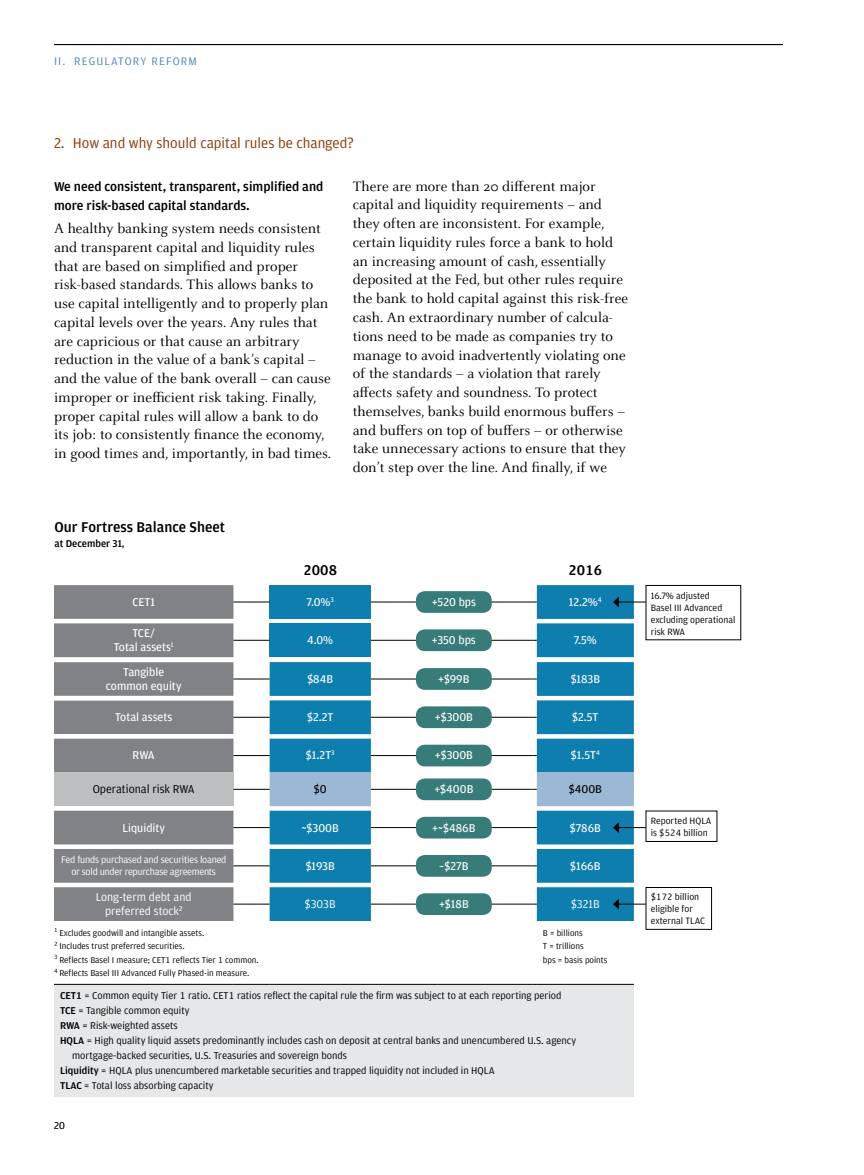
<style>
.page{position:relative;width:864px;height:1175px;background:#fff}
.page>*{position:absolute;margin:0;border:0;box-sizing:border-box;transform-origin:0 0}
.t1{font:15px/18.8px "Celeste OT";color:#000}
.t2{font:15px "Amplitude";color:#8d3803}
.t3{font:500 15px "Amplitude";color:#000}
.t4{font:500 15px "Amplitude TF";color:#000}
.t5{font:500 13.5px/19.5px "Amplitude";color:#000}
.t6{font:12px/14.4px "Amplitude";color:#fff;text-align:center}
.t7{font:12px/14.4px "Amplitude";color:#fff;text-align:center}
.t8{font:12px "Amplitude";color:#000}
.t9{font:12px "Amplitude";color:#000}
.t10{font:11.7px "Amplitude";letter-spacing:.1em;color:#4f8abe}
.t11{font:10.5px "Amplitude TF";color:#000}
.t12{font:500 10.5px "Amplitude";color:#000}
.t13{font:300 10.5px "Amplitude";color:#000}
.t14{font:10.2px/12px "Amplitude";letter-spacing:-.025em;color:#fff;text-align:center}
.t15{font:9.75px/12px "Amplitude TF";color:#000}
.t16{font:9.75px/12px "Amplitude";color:#000}
.t17{font:9px "Amplitude TF";color:#000}
.s1{font-size:10.05px}
.s2{font-weight:500}
</style>
<div class="page">
<hr style="left:54px;top:44px;width:729px;height:1px;background:#000">
<div style="left:54px;top:585px;width:179px;height:34px;background:#808285"></div>
<svg style="left:270px;top:585px;width:364px;height:34px;fill:#0d7eae"></svg>
<svg style="left:54px;top:623px;width:179px;height:298px;background:#8d8f92"></svg>
<svg style="left:270px;top:623px;width:364px;height:298px;fill:#0d7eae"></svg>
<div style="left:54px;top:772px;width:179px;height:34px;background:#bcbec0"></div>
<div style="left:54px;top:984px;width:580px;height:112px;background:#e6e7e8"></div>
<hr style="left:54px;top:984px;width:179px;height:1px;background:#000">
<hr style="left:233px;top:984px;width:37px;height:1px;background:#000">
<hr style="left:270px;top:984px;width:101px;height:1px;background:#000">
<hr style="left:371px;top:984px;width:66px;height:1px;background:#000">
<hr style="left:437px;top:984px;width:95px;height:1px;background:#000">
<hr style="left:537px;top:984px;width:97px;height:1px;background:#000">
<hr style="left:233px;top:601px;width:37px;height:1px;background:#000">
<hr style="left:233px;top:640px;width:37px;height:1px;background:#000">
<hr style="left:233px;top:678px;width:37px;height:1px;background:#000">
<hr style="left:233px;top:717px;width:37px;height:1px;background:#000">
<hr style="left:233px;top:755px;width:37px;height:1px;background:#000">
<hr style="left:233px;top:789px;width:37px;height:1px;background:#000">
<hr style="left:233px;top:827px;width:37px;height:1px;background:#000">
<hr style="left:233px;top:903px;width:37px;height:1px;background:#000">
<hr style="left:371px;top:601px;width:66px;height:1px;background:#000">
<hr style="left:371px;top:640px;width:66px;height:1px;background:#000">
<hr style="left:371px;top:678px;width:66px;height:1px;background:#000">
<hr style="left:371px;top:717px;width:66px;height:1px;background:#000">
<hr style="left:371px;top:755px;width:66px;height:1px;background:#000">
<hr style="left:371px;top:903px;width:66px;height:1px;background:#000">
<hr style="left:437px;top:601px;width:95px;height:1px;background:#000">
<hr style="left:437px;top:640px;width:95px;height:1px;background:#000">
<hr style="left:437px;top:678px;width:95px;height:1px;background:#000">
<hr style="left:437px;top:717px;width:95px;height:1px;background:#000">
<hr style="left:437px;top:755px;width:95px;height:1px;background:#000">
<hr style="left:437px;top:903px;width:95px;height:1px;background:#000">
<hr style="left:233px;top:865px;width:37px;height:1px;background:#000">
<hr style="left:371px;top:865px;width:66px;height:1px;background:#000">
<hr style="left:437px;top:865px;width:95px;height:1px;background:#000">
<svg style="left:270px;top:772px;width:364px;height:34px"></svg>
<hr style="left:371px;top:827px;width:66px;height:1px;background:#000">
<hr style="left:437px;top:827px;width:95px;height:1px;background:#000">
<div style="left:646px;top:585px;width:95px;height:55px;border:1px solid #000"></div>
<div style="left:646px;top:887px;width:66px;height:42px;border:1px solid #000"></div>
<svg style="left:613px;top:596px;width:33px;height:11px"></svg>
<svg style="left:613px;top:898px;width:33px;height:11px"></svg>
<svg style="left:613px;top:822px;width:33px;height:11px"></svg>
<div style="left:416px;top:706px;width:76px;height:22px;background:#387c79;border-radius:9px"></div>
<div style="left:416px;top:629px;width:76px;height:22px;background:#387c79;border-radius:9px"></div>
<div style="left:416px;top:668px;width:76px;height:22px;background:#387c79;border-radius:9px"></div>
<div style="left:416px;top:744px;width:76px;height:22px;background:#387c79;border-radius:9px"></div>
<div style="left:416px;top:591px;width:76px;height:22px;background:#387c79;border-radius:9px"></div>
<div style="left:416px;top:855px;width:76px;height:21px;background:#387c79;border-radius:9px"></div>
<div style="left:416px;top:816px;width:76px;height:22px;background:#387c79;border-radius:9px"></div>
<div style="left:416px;top:778px;width:76px;height:22px;background:#387c79;border-radius:9px"></div>
<div style="left:416px;top:893px;width:76px;height:22px;background:#387c79;border-radius:9px"></div>
<p class="t10" style="left:54px;top:54px;width:144px">II. Regulatory Reform</p>
<p class="t2" style="left:54px;top:133px;width:301px">2. How and why should capital rules be changed?</p>
<p class="t5" style="left:54px;top:176px;width:271px">We need consistent, transparent, simplified and more risk-based capital standards.</p>
<p class="t1" style="left:54px;top:219px;width:279px">A healthy banking system needs consistent and transparent capital and liquidity rules that are based on simplified and proper risk-based standards. This allows banks to use capital intelligently and to properly plan capital levels over the years. Any rules that are capricious or that cause an arbitrary reduction in the value of a bank’s capital – and the value of the bank overall – can cause improper or inefficient risk taking. Finally, proper capital rules will allow a bank to do its job: to consistently finance the economy, in good times and, importantly, in bad times.</p>
<p class="t1" style="left:353px;top:177px;width:277px">There are more than 20 different major capital and liquidity requirements – and they often are inconsistent. For example, certain liquidity rules force a bank to hold an increasing amount of cash, essentially deposited at the Fed, but other rules require the bank to hold capital against this risk-free cash. An extraordinary number of calcula&shy;tions need to be made as companies try to manage to avoid inadvertently violating one of the standards – a violation that rarely affects safety and soundness. To protect themselves, banks build enormous buffers – and buffers on top of buffers – or otherwise take unnecessary actions to ensure that they don’t step over the line. And finally, if we</p>
<p class="t3" style="left:55px;top:517px;width:172px">Our Fortress Balance Sheet</p>
<p class="t12" style="left:55px;top:536px;width:72px">at December 31<span class="s1">,</span></p>
<p class="t4" style="left:303px;top:560px;width:35px">2008</p>
<p class="t4" style="left:569px;top:560px;width:35px">2016</p>
<p class="t6" style="left:432px;top:594px;width:46px">+520 bps</p>
<p class="t6" style="left:132px;top:594px;width:24px">CET1</p>
<p class="t6" style="left:307px;top:594px;width:29px">7.0%<sup>3</sup></p>
<p class="t6" style="left:569px;top:594px;width:34px">12.2%<sup>4</sup></p>
<p class="t6" style="left:114px;top:625px;width:61px">TCE/<br>Total assets<sup>1</sup></p>
<p class="t6" style="left:307px;top:632px;width:28px">4.0%</p>
<p class="t6" style="left:574px;top:632px;width:24px">7.5%</p>
<p class="t6" style="left:106px;top:664px;width:77px">Tangible common equity</p>
<p class="t6" style="left:307px;top:671px;width:27px">$84B</p>
<p class="t6" style="left:571px;top:671px;width:31px">$183B</p>
<p class="t6" style="left:115px;top:709px;width:59px">Total assets</p>
<p class="t6" style="left:307px;top:709px;width:28px">$2.2T</p>
<p class="t6" style="left:572px;top:709px;width:28px">$2.5T</p>
<p class="t6" style="left:133px;top:748px;width:24px">RWA</p>
<p class="t6" style="left:306px;top:748px;width:30px">$1.2T<sup>3</sup></p>
<p class="t6" style="left:571px;top:748px;width:31px">$1.5T<sup>4</sup></p>
<p class="t8" style="left:93px;top:781px;width:103px">Operational risk RWA</p>
<p class="t9" style="left:314px;top:781px;width:14px">$0</p>
<p class="t9" style="left:569px;top:781px;width:35px">$400B</p>
<p class="t6" style="left:122px;top:820px;width:44px">Liquidity</p>
<p class="t6" style="left:302px;top:820px;width:39px">~$300B</p>
<p class="t6" style="left:570px;top:820px;width:33px">$786B</p>
<p class="t14" style="left:61px;top:853px;width:167px">Fed funds purchased and securities loaned or sold under repurchase agreements</p>
<p class="t6" style="left:306px;top:858px;width:31px">$193B</p>
<p class="t6" style="left:570px;top:858px;width:32px">$166B</p>
<p class="t7" style="left:96px;top:889px;width:97px">Long-term debt and preferred stock<sup>2</sup></p>
<p class="t7" style="left:305px;top:896px;width:32px">$303B</p>
<p class="t7" style="left:571px;top:896px;width:30px">$321B</p>
<p class="t17" style="left:54px;top:927px;width:152px"><sup>1</sup> Excludes goodwill and intangible assets.</p>
<p class="t17" style="left:543px;top:927px;width:41px">B = billions</p>
<p class="t17" style="left:54px;top:941px;width:132px"><sup>2</sup> Includes trust preferred securities.</p>
<p class="t17" style="left:543px;top:941px;width:42px">T = trillions</p>
<p class="t17" style="left:54px;top:954px;width:206px"><sup>3</sup> Reflects Basel I measure; CET1 reflects Tier 1 common.</p>
<p class="t17" style="left:543px;top:954px;width:66px">bps = basis points</p>
<p class="t17" style="left:54px;top:968px;width:197px"><sup>4</sup> Reflects Basel III Advanced Fully Phased-in measure.</p>
<p class="t11" style="left:60px;top:989px;width:503px"><span class="s2">CET1</span> = Common equity Tier 1 ratio. CET1 ratios reflect the capital rule the firm was subject to at each reporting period</p>
<p class="t11" style="left:60px;top:1004px;width:131px"><span class="s2">TCE</span> = Tangible common equity</p>
<p class="t11" style="left:60px;top:1019px;width:119px"><span class="s2">RWA</span> = Risk-weighted assets</p>
<p class="t11" style="left:60px;top:1034px;width:518px"><span class="s2">HQLA</span> = High quality liquid assets predominantly includes cash on deposit at central banks and unencumbered U.S. agency</p>
<p class="t11" style="left:72px;top:1049px;width:277px">mortgage-backed securities, U.S. Treasuries and sovereign bonds</p>
<p class="t11" style="left:60px;top:1064px;width:436px"><span class="s2">Liquidity</span> = HQLA plus unencumbered marketable securities and trapped liquidity not included in HQLA</p>
<p class="t11" style="left:60px;top:1079px;width:155px"><span class="s2">TLAC</span> = Total loss absorbing capacity</p>
<p class="t6" style="left:432px;top:632px;width:45px">+350 bps</p>
<p class="t6" style="left:438px;top:671px;width:33px">+$99B</p>
<p class="t6" style="left:435px;top:709px;width:40px">+$300B</p>
<p class="t6" style="left:435px;top:748px;width:40px">+$300B</p>
<p class="t6" style="left:434px;top:781px;width:41px">+$400B</p>
<p class="t6" style="left:432px;top:820px;width:45px">+~$486B</p>
<p class="t6" style="left:439px;top:858px;width:31px">–$27B</p>
<p class="t6" style="left:439px;top:896px;width:31px">+$18B</p>
<p class="t13" style="left:54px;top:1119px;width:12px">20</p>
<p class="t16" style="left:651px;top:589px;width:86px">16.7% adjusted<br>Basel III Advanced excluding operational risk RWA</p>
<p class="t15" style="left:651px;top:814px;width:62px">Reported HQLA is $524 billion</p>
<p class="t15" style="left:651px;top:891px;width:56px">$172 billion eligible for external TLAC</p>
</div>
